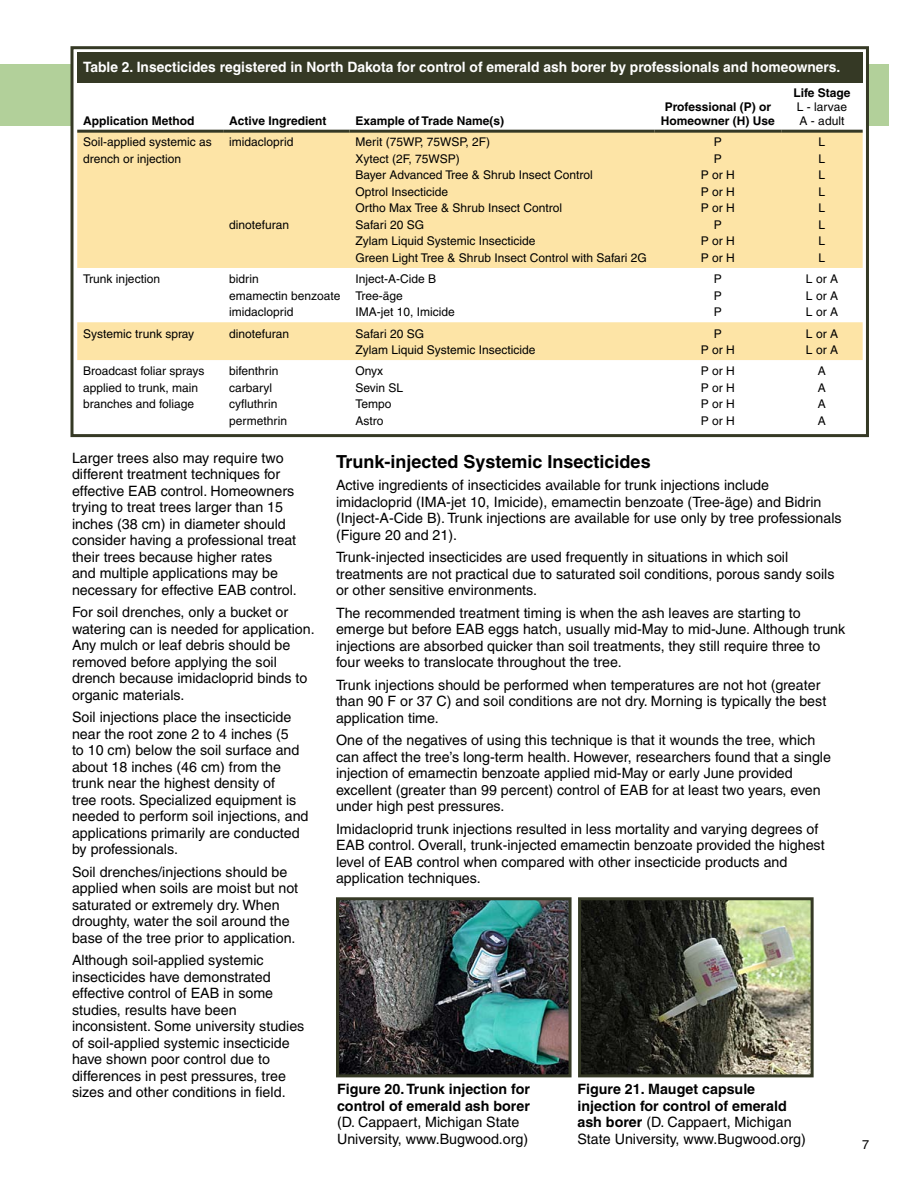
<style>
.page{position:relative;width:918px;height:1188px;background:#fff}
.page>*{position:absolute;margin:0;border:0;box-sizing:border-box;transform-origin:0 0}
.integrated_headers{font:700 18px "Helvetica";color:#000}
.paragraph{font:14.25px/16.5px "Helvetica";color:#000}
.table_headers{font:700 14.25px/16.5px "Helvetica";color:#000}
.table_headers-2{font:14.25px/16.5px "Helvetica";color:#000}
.table_headers-3{font:700 14.25px "Helvetica";color:#fff}
.table_text{font:12.75px "Helvetica";color:#000}
.paragraph-2{font:12px/16.5px "Helvetica";color:#000}
.paragraph-3{font:700 12px/14.2px "Helvetica";color:#000;text-align:center}
.s1{font-weight:700}
.s2{font-weight:400}
</style>
<div class="page">
<div style="left:0;top:64px;width:888px;height:61px;background:#b2d09a"></div>
<div style="left:70px;top:46px;width:799px;height:391px;background:#fff;border:3px solid #353925"></div>
<div style="left:77px;top:52px;width:786px;height:30px;background:#353925"></div>
<svg style="left:77px;top:133px;width:786px;height:227px;fill:#fde4a6"></svg>
<hr style="left:77px;top:80px;width:146px;height:3px;background:#353925">
<hr style="left:223px;top:80px;width:127px;height:3px;background:#353925">
<hr style="left:350px;top:80px;width:304px;height:3px;background:#353925">
<hr style="left:654px;top:80px;width:127px;height:3px;background:#353925">
<hr style="left:781px;top:80px;width:82px;height:3px;background:#353925">
<hr style="left:77px;top:130px;width:146px;height:3px;background:#353925">
<hr style="left:223px;top:130px;width:127px;height:3px;background:#353925">
<hr style="left:350px;top:130px;width:304px;height:3px;background:#353925">
<hr style="left:654px;top:130px;width:127px;height:3px;background:#353925">
<hr style="left:781px;top:130px;width:82px;height:3px;background:#353925">
<img style="left:340px;top:901px;width:228px;height:172px">
<div style="left:336px;top:897px;width:236px;height:180px;border:3px solid #353925"></div>
<img style="left:582px;top:901px;width:228px;height:172px">
<div style="left:578px;top:897px;width:236px;height:180px;border:3px solid #353925"></div>
<p class="table_headers-3" style="left:83px;top:58px;width:759px">Table 2. Insecticides registered in North Dakota for control of emerald ash borer by professionals and homeowners.</p>
<p class="paragraph-3" style="left:83px;top:114px;width:113px">Application Method</p>
<p class="paragraph-3" style="left:229px;top:114px;width:99px">Active Ingredient</p>
<p class="paragraph-3" style="left:356px;top:114px;width:150px">Example of Trade Name(s)</p>
<p class="paragraph-3" style="left:661px;top:99px;width:115px">Professional (P) or<br>Homeowner (H) Use</p>
<p class="paragraph-2" style="left:793px;top:85px;width:59px;line-height:14.2px"><span class="s1">Life Stage<br></span>L - larvae<br>A - adult</p>
<p class="paragraph-2" style="left:83px;top:134px;width:130px">Soil-applied systemic as drench or injection</p>
<p class="paragraph-2" style="left:229px;top:134px;width:66px">imidacloprid</p>
<p class="paragraph-2" style="left:229px;top:216px;width:61px">dinotefuran</p>
<p class="paragraph-2" style="left:356px;top:134px;width:293px">Merit (75WP, 75WSP, 2F)<br>Xytect (2F, 75WSP)<br>Bayer Advanced Tree &amp; Shrub Insect Control<br>Optrol Insecticide<br>Ortho Max Tree &amp; Shrub Insect Control<br>Safari 20 SG<br>Zylam Liquid Systemic Insecticide<br>Green Light Tree &amp; Shrub Insect Control with Safari 2G</p>
<p class="paragraph-2" style="left:701px;top:134px;width:36px;text-align:center">P<br>P<br>P or H<br>P or H<br>P or H<br>P<br>P or H<br>P or H</p>
<p class="paragraph-2" style="left:819px;top:134px;width:8px;text-align:justify">L L L L L L L L</p>
<p class="paragraph-2" style="left:83px;top:271px;width:78px">Trunk injection</p>
<p class="paragraph-2" style="left:229px;top:271px;width:113px">bidrin<br>emamectin benzoate imidacloprid</p>
<p class="paragraph-2" style="left:356px;top:271px;width:101px">Inject-A-Cide B<br>Tree-äge<br>IMA-jet 10, Imicide</p>
<p class="paragraph-2" style="left:714px;top:271px;width:10px;text-align:justify">P P P</p>
<p class="paragraph-2" style="left:806px;top:271px;width:34px;text-align:justify">L or A L or A L or A</p>
<p class="paragraph-2" style="left:83px;top:325px;width:113px">Systemic trunk spray</p>
<p class="paragraph-2" style="left:229px;top:325px;width:61px">dinotefuran</p>
<p class="paragraph-2" style="left:356px;top:325px;width:182px">Safari 20 SG<br>Zylam Liquid Systemic Insecticide</p>
<p class="paragraph-2" style="left:701px;top:325px;width:36px;text-align:center">P<br>P or H</p>
<p class="paragraph-2" style="left:806px;top:325px;width:34px">L or A<br>L or A</p>
<p class="paragraph-2" style="left:83px;top:363px;width:123px">Broadcast foliar sprays applied to trunk, main branches and foliage</p>
<p class="paragraph-2" style="left:229px;top:363px;width:59px">bifenthrin carbaryl cyfluthrin permethrin</p>
<p class="paragraph-2" style="left:356px;top:363px;width:49px">Onyx<br>Sevin SL<br>Tempo<br>Astro</p>
<p class="paragraph-2" style="left:701px;top:363px;width:36px;text-align:justify">P or H P or H P or H P or H</p>
<p class="paragraph-2" style="left:818px;top:363px;width:10px;text-align:justify">A A A A</p>
<p class="paragraph" style="left:72px;top:449px;width:226px">Larger trees also may require two different treatment techniques for effective EAB control. Homeowners trying to treat trees larger than 15 inches (38 cm) in diameter should consider having a professional treat their trees because higher rates and multiple applications may be necessary for effective EAB control.</p>
<p class="paragraph" style="left:72px;top:604px;width:244px">For soil drenches, only a bucket or watering can is needed for application.<br>Any mulch or leaf debris should be removed before applying the soil drench because imidacloprid binds to organic materials.</p>
<p class="paragraph" style="left:72px;top:709px;width:238px">Soil injections place the insecticide near the root zone 2 to 4 inches (5<br>to 10 cm) below the soil surface and about 18 inches (46 cm) from the trunk near the highest density of<br>tree roots. Specialized equipment is needed to perform soil injections, and applications primarily are conducted by professionals.</p>
<p class="paragraph" style="left:72px;top:863px;width:228px">Soil drenches/injections should be applied when soils are moist but not saturated or extremely dry. When droughty, water the soil around the base of the tree prior to application.</p>
<p class="paragraph" style="left:72px;top:952px;width:234px">Although soil-applied systemic insecticides have demonstrated effective control of EAB in some studies, results have been inconsistent. Some university studies of soil-applied systemic insecticide have shown poor control due to differences in pest pressures, tree sizes and other conditions in field.</p>
<p class="integrated_headers" style="left:336px;top:450px;width:316px">Trunk-injected Systemic Insecticides</p>
<p class="paragraph" style="left:336px;top:477px;width:507px">Active ingredients of insecticides available for trunk injections include imidacloprid (IMA-jet 10, Imicide), emamectin benzoate (Tree-äge) and Bidrin (Inject-A-Cide B). Trunk injections are available for use only by tree professionals (Figure 20 and 21).</p>
<p class="paragraph" style="left:336px;top:549px;width:500px">Trunk-injected insecticides are used frequently in situations in which soil treatments are not practical due to saturated soil conditions, porous sandy soils or other sensitive environments.</p>
<p class="paragraph" style="left:336px;top:604px;width:511px">The recommended treatment timing is when the ash leaves are starting to emerge but before EAB eggs hatch, usually mid-May to mid-June. Although trunk injections are absorbed quicker than soil treatments, they still require three to four weeks to translocate throughout the tree.</p>
<p class="paragraph" style="left:336px;top:676px;width:492px">Trunk injections should be performed when temperatures are not hot (greater than 90 F or 37 C) and soil conditions are not dry. Morning is typically the best application time.</p>
<p class="paragraph" style="left:336px;top:732px;width:497px">One of the negatives of using this technique is that it wounds the tree, which can affect the tree’s long-term health. However, researchers found that a single injection of emamectin benzoate applied mid-May or early June provided excellent (greater than 99 percent) control of EAB for at least two years, even under high pest pressures.</p>
<p class="paragraph" style="left:336px;top:820px;width:490px">Imidacloprid trunk injections resulted in less mortality and varying degrees of EAB control. Overall, trunk-injected emamectin benzoate provided the highest level of EAB control when compared with other insecticide products and application techniques.</p>
<p class="table_headers-2" style="left:337px;top:1081px;width:194px"><span class="s1">Figure 20. Trunk injection for control of emerald ash borer </span>(D. Cappaert, Michigan State<br>University, www.Bugwood.org)</p>
<p class="table_headers" style="left:577px;top:1081px;width:230px">Figure 21. Mauget capsule injection for control of emerald ash borer <span class="s2">(D. Cappaert, Michigan<br>State University, www.Bugwood.org)</span></p>
<p class="table_text" style="left:862px;top:1137px;width:9px">7</p>
</div>
